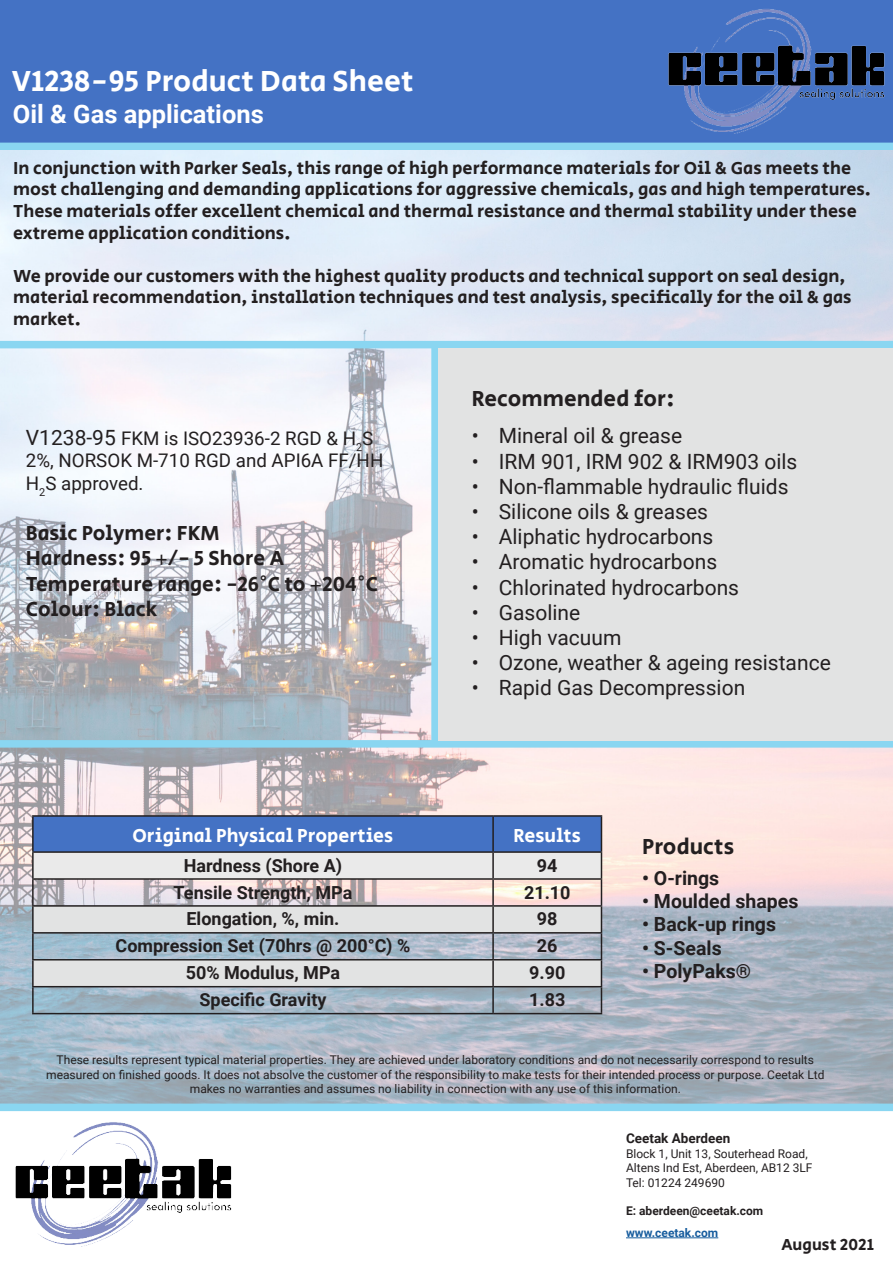
<style>
.page{position:relative;width:893px;height:1263px;background:#fff}
.page>*{position:absolute;margin:0;border:0;box-sizing:border-box;transform-origin:0 0}
.t1{font:30px "Secular One";color:#fff}
.t2{font:700 25.5px "Roboto";color:#fff}
.t3{font:22.5px "Secular One";color:#231f20}
.t4{font:21px "Roboto";color:#231f20}
.t5{font:21px "Secular One";color:#231f20}
.t6{font:700 19.5px "Roboto";color:#231f20}
.t7{font:19.5px "Secular One";color:#fff}
.t8{font:18.75px/22.5px "Roboto";color:#231f20}
.t9{font:18px/21.6px "Secular One";color:#231f20}
.t10{font:700 18px "Roboto";color:#231f20}
.t11{font:16.5px "Secular One";color:#231f20}
.t12{font:700 13.5px "Roboto";color:#231f20}
.t13{font:12px/14.4px "Roboto";color:#231f20;text-align:center}
.t14{font:700 12px "Roboto";color:#231f20}
.t15{font:700 12px "Roboto";color:#175d9e}
.s1{font-size:21px}
</style>
<div class="page">
<div style="left:0;top:0;width:893px;height:147px;background:#4472c4"></div>
<div style="left:0;top:143px;width:893px;height:7px;background:#8ad6f1"></div>
<img style="left:668px;top:9px;width:217px;height:125px">
<img style="left:0;top:150px;width:893px;height:953px">
<div style="left:0;top:1103px;width:893px;height:8px;background:#8ad6f1"></div>
<div style="left:0;top:341px;width:893px;height:7px;background:#8ad6f1"></div>
<div style="left:0;top:740px;width:893px;height:8px;background:#8ad6f1"></div>
<div style="left:431px;top:347px;width:8px;height:396px;background:#8ad6f1"></div>
<hr style="left:32px;top:932px;width:461px;height:1px;background:#231f20">
<hr style="left:32px;top:959px;width:461px;height:1px;background:#231f20">
<hr style="left:32px;top:853px;width:2px;height:25px;background:#231f20">
<hr style="left:32px;top:815px;width:461px;height:2px;background:#231f20">
<hr style="left:32px;top:817px;width:2px;height:34px;background:#231f20">
<hr style="left:493px;top:815px;width:109px;height:2px;background:#231f20">
<hr style="left:32px;top:878px;width:461px;height:2px;background:#231f20">
<hr style="left:32px;top:880px;width:2px;height:25px;background:#231f20">
<hr style="left:32px;top:905px;width:461px;height:2px;background:#231f20">
<hr style="left:32px;top:907px;width:2px;height:25px;background:#231f20">
<hr style="left:32px;top:933px;width:2px;height:26px;background:#231f20">
<hr style="left:32px;top:960px;width:2px;height:26px;background:#231f20">
<hr style="left:32px;top:851px;width:461px;height:2px;background:#231f20">
<hr style="left:32px;top:986px;width:461px;height:1px;background:#231f20">
<hr style="left:32px;top:987px;width:2px;height:26px;background:#231f20">
<svg style="left:33px;top:816px;width:569px;height:197px;background:#aeb9cb"></svg>
<hr style="left:32px;top:1013px;width:461px;height:1px;background:#231f20">
<hr style="left:493px;top:1013px;width:109px;height:1px;background:#231f20">
<img style="left:15px;top:1122px;width:217px;height:125px">
<div style="left:439px;top:348px;width:454px;height:393px;background:#e2e3e3"></div>
<hr style="left:626px;top:1237px;width:92px;height:1px;background:#175d9e">
<p class="t1" style="left:12px;top:61px;width:404px">V1238-95 Product Data Sheet</p>
<p class="t2" style="left:13px;top:96px;width:253px">Oil &amp; Gas applications</p>
<p class="t9" style="left:13px;top:158px;width:859px">In conjunction with Parker Seals, this range of high performance materials for Oil &amp; Gas meets the most challenging and demanding applications for aggressive chemicals, gas and high temperatures.<br>These materials offer excellent chemical and thermal resistance and thermal stability under these extreme application conditions.</p>
<p class="t9" style="left:13px;top:266px;width:840px">We provide our customers with the highest quality products and technical support on seal design, material recommendation, installation techniques and test analysis, specifically for the oil &amp; gas market.</p>
<p class="t8" style="left:26px;top:426px;width:349px"><span class="s1">V1238-95</span> FKM is ISO23936-2 RGD &amp; H<sub>2</sub>S</p>
<p class="t8" style="left:26px;top:449px;width:359px">2%, NORSOK M-710 RGD and API6A FF/HH<br>H<sub>2</sub>S approved.</p>
<p class="t5" style="left:26px;top:519px;width:195px">Basic Polymer: FKM</p>
<p class="t5" style="left:26px;top:544px;width:260px">Hardness: 95 +/- 5 Shore A</p>
<p class="t5" style="left:26px;top:569px;width:354px">Temperature range: -26°C to +204°C</p>
<p class="t5" style="left:26px;top:594px;width:133px">Colour: Black</p>
<p class="t3" style="left:472px;top:383px;width:204px">Recommended for:</p>
<p class="t4" style="left:472px;top:421px;width:212px">• Mineral oil &amp; grease</p>
<p class="t4" style="left:472px;top:446px;width:327px">• IRM 901, IRM 902 &amp; IRM903 oils</p>
<p class="t4" style="left:472px;top:472px;width:318px">• Non-flammable hydraulic fluids</p>
<p class="t4" style="left:472px;top:497px;width:238px">• Silicone oils &amp; greases</p>
<p class="t4" style="left:472px;top:522px;width:243px">• Aliphatic hydrocarbons</p>
<p class="t4" style="left:472px;top:547px;width:247px">• Aromatic hydrocarbons</p>
<p class="t4" style="left:472px;top:572px;width:269px">• Chlorinated hydrocarbons</p>
<p class="t4" style="left:472px;top:598px;width:110px">• Gasoline</p>
<p class="t4" style="left:472px;top:623px;width:151px">• High vacuum</p>
<p class="t4" style="left:472px;top:648px;width:360px">• Ozone, weather &amp; ageing resistance</p>
<p class="t4" style="left:472px;top:673px;width:275px">• Rapid Gas Decompression</p>
<p class="t7" style="left:133px;top:822px;width:262px">Original Physical Properties</p>
<p class="t7" style="left:514px;top:822px;width:69px">Results</p>
<p class="t10" style="left:184px;top:852px;width:160px">Hardness (Shore A)</p>
<p class="t10" style="left:537px;top:852px;width:22px">94</p>
<p class="t10" style="left:174px;top:879px;width:180px">Tensile Strength, MPa</p>
<p class="t10" style="left:524px;top:879px;width:48px">21.10</p>
<p class="t10" style="left:187px;top:906px;width:154px">Elongation, %, min.</p>
<p class="t10" style="left:537px;top:906px;width:22px">98</p>
<p class="t10" style="left:116px;top:933px;width:296px">Compression Set (70hrs @ 200°C) %</p>
<p class="t10" style="left:537px;top:933px;width:22px">26</p>
<p class="t10" style="left:186px;top:960px;width:156px">50% Modulus, MPa</p>
<p class="t10" style="left:529px;top:960px;width:38px">9.90</p>
<p class="t10" style="left:199px;top:987px;width:128px">Specific Gravity</p>
<p class="t10" style="left:529px;top:987px;width:38px">1.83</p>
<p class="t3" style="left:642px;top:831px;width:94px">Products</p>
<p class="t6" style="left:642px;top:864px;width:79px">• O-rings</p>
<p class="t6" style="left:642px;top:887px;width:158px">• Moulded shapes</p>
<p class="t6" style="left:642px;top:911px;width:136px">• Back-up rings</p>
<p class="t6" style="left:642px;top:934px;width:81px">• S-Seals</p>
<p class="t6" style="left:642px;top:958px;width:110px">• PolyPaks®</p>
<p class="t13" style="left:46px;top:1052px;width:780px">These results represent typical material properties. They are achieved under laboratory conditions and do not necessarily correspond to results measured on finished goods. It does not absolve the customer of the responsibility to make tests for their intended process or purpose. Ceetak Ltd makes no warranties and assumes no liability in connection with any use of this information.</p>
<p class="t12" style="left:626px;top:1129px;width:106px">Ceetak Aberdeen</p>
<p class="t13" style="left:626px;top:1146px;width:188px;text-align:left">Block 1, Unit 13, Souterhead Road,<br>Altens Ind Est, Aberdeen, AB12 3LF</p>
<p class="t13" style="left:626px;top:1174px;width:100px">Tel: 01224 249690</p>
<p class="t14" style="left:626px;top:1203px;width:139px">E: aberdeen@ceetak.com</p>
<p class="t15" style="left:626px;top:1224px;width:94px">www.ceetak.com</p>
<p class="t11" style="left:782px;top:1233px;width:94px">August 2021</p>
</div>
